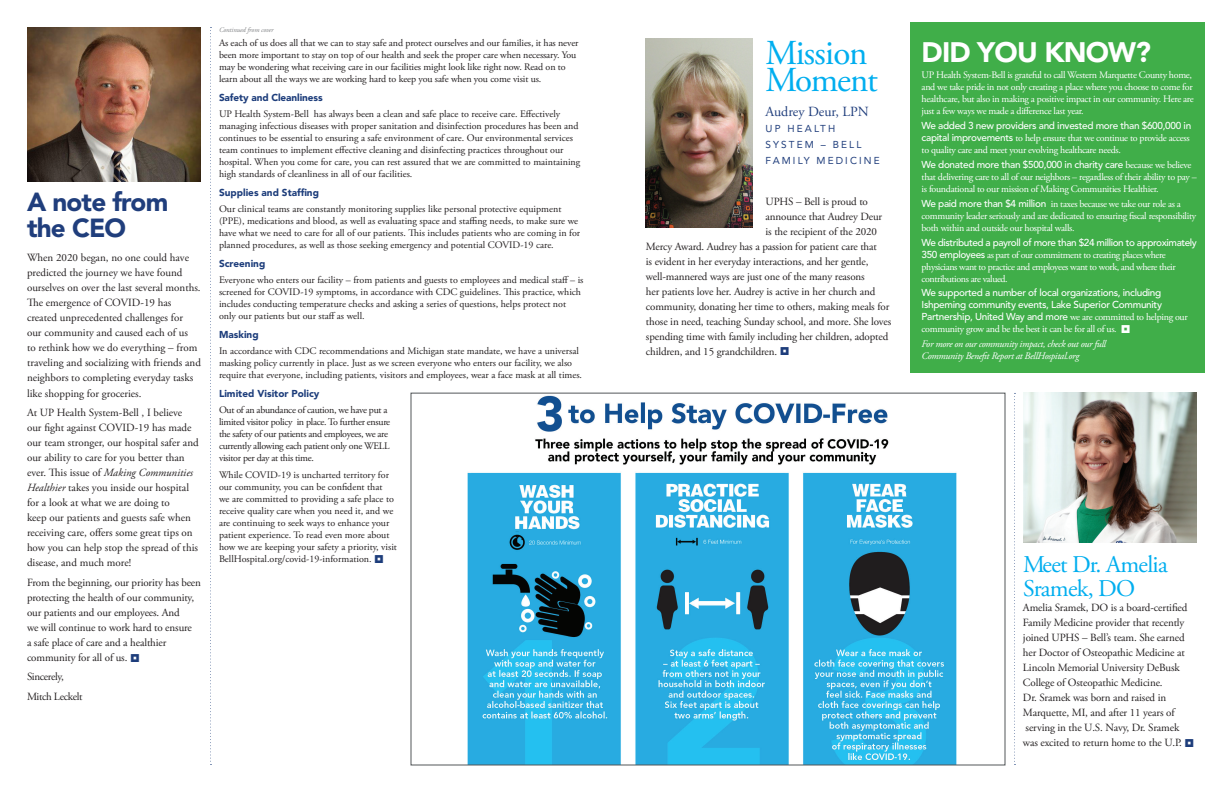
<style>
.page{position:relative;width:1224px;height:792px;background:#fff}
.page>*{position:absolute;margin:0;border:0;box-sizing:border-box;transform-origin:0 0}
.t1{font:35px/27px "Adobe Garamond Pro";letter-spacing:-.04em;color:#00aeef}
.t2{font:900 28px "Avenir LT Pro";letter-spacing:-.03em;color:#fff}
.t3{font:900 26px/26px "Avenir LT Pro";letter-spacing:-.03em;color:#203e7c}
.t4{font:24px/24px "Adobe Garamond Pro";letter-spacing:-.03em;color:#00aeef}
.t5{font:14px "Adobe Garamond Pro";color:#203e7c}
.t6{font:11px/15px "Adobe Garamond Pro";letter-spacing:-.01em;color:#231f20}
.t7{font:11px/19.5px "Adobe Garamond Pro";letter-spacing:-.03em;color:#231f20}
.t8{font:10px/12px "Adobe Garamond Pro";color:#231f20}
.t9{font:10px/12px "Adobe Garamond Pro";letter-spacing:-.03em;color:#fff}
.t10{font:500 10px/12px "Avenir LT Pro";letter-spacing:-.03em;color:#fff}
.t11{font:10px/12px "Adobe Garamond Pro";letter-spacing:-.03em;color:#231f20}
.t12{font:italic 10px/12px "Adobe Garamond Pro";letter-spacing:-.03em;color:#fff}
.t13{font:900 10px "Avenir LT Pro";color:#1d3d7b}
.t14{font:10px/16px "Avenir LT Pro";letter-spacing:.21em;color:#203e7c}
.t15{font:italic 7px "Adobe Garamond Pro";letter-spacing:-.01em;color:#808285}
.s1{font-style:italic}
.s2{font-family:"Avenir LT Pro";font-weight:500}
.s3{font-family:"Adobe Garamond Pro";font-weight:400}
</style>
<div class="page">
<svg style="left:210px;top:27px;width:1px;height:738px"></svg>
<img style="left:28px;top:27px;width:172px;height:154px">
<img style="left:467px;top:395px;width:490px;height:369px">
<div style="left:910px;top:23px;width:295px;height:350px;background:#40ae49"></div>
<svg style="left:1014px;top:393px;width:1px;height:372px"></svg>
<img style="left:1023px;top:393px;width:174px;height:150px">
<img style="left:646px;top:39px;width:106px;height:189px">
<h3 class="t3" style="left:27px;top:189px;width:143px">A note from the CEO</h3>
<p class="t6" style="left:27px;top:251px;width:175px">When 2020 began, no one could have predicted the journey we have found ourselves on over the last several months.<br>The emergence of COVID-19 has created unprecedented challenges for<br>our community and caused each of us<br>to rethink how we do everything – from traveling and socializing with friends and neighbors to completing everyday tasks like shopping for groceries.</p>
<p class="t6" style="left:27px;top:405px;width:173px">At UP Health System-Bell , I believe our fight against COVID-19 has made our team stronger, our hospital safer and our ability to care for you better than ever. This issue of <span class="s1">Making Communities Healthier</span> takes you inside our hospital for a look at what we are doing to<br>keep our patients and guests safe when receiving care, offers some great tips on how you can help stop the spread of this disease, and much more!</p>
<p class="t6" style="left:27px;top:575px;width:176px">From the beginning, our priority has been protecting the health of our community, our patients and our employees. And<br>we will continue to work hard to ensure<br>a safe place of care and a healthier community for all of us.</p>
<p class="t7" style="left:27px;top:667px;width:57px">Sincerely,<br>Mitch Leckelt</p>
<p class="t15" style="left:219px;top:26px;width:56px">Continued from cover</p>
<p class="t8" style="left:219px;top:37px;width:361px">As each of us does all that we can to stay safe and protect ourselves and our families, it has never been more important to stay on top of our health and seek the proper care when necessary. You may be wondering what receiving care in our facilities might look like right now. Read on to learn about all the ways we are working hard to keep you safe when you come visit us.</p>
<p class="t13" style="left:219px;top:91px;width:105px">Safety and Cleanliness</p>
<p class="t8" style="left:219px;top:108px;width:363px">UP Health System-Bell has always been a clean and safe place to receive care. Effectively managing infectious diseases with proper sanitation and disinfection procedures has been and continues to be essential to ensuring a safe environment of care. Our environmental services team continues to implement effective cleaning and disinfecting practices throughout our hospital. When you come for care, you can rest assured that we are committed to maintaining high standards of cleanliness in all of our facilities.</p>
<p class="t13" style="left:219px;top:186px;width:102px">Supplies and Staffing</p>
<p class="t8" style="left:219px;top:203px;width:363px">Our clinical teams are constantly monitoring supplies like personal protective equipment (PPE), medications and blood, as well as evaluating space and staffing needs, to make sure we have what we need to care for all of our patients. This includes patients who are coming in for planned procedures, as well as those seeking emergency and potential COVID-19 care.</p>
<p class="t13" style="left:219px;top:257px;width:48px">Screening</p>
<p class="t8" style="left:219px;top:274px;width:366px">Everyone who enters our facility – from patients and guests to employees and medical staff – is screened for COVID-19 symptoms, in accordance with CDC guidelines. This practice, which includes conducting temperature checks and asking a series of questions, helps protect not only our patients but our staff as well.</p>
<p class="t13" style="left:219px;top:328px;width:41px">Masking</p>
<p class="t8" style="left:219px;top:345px;width:365px">In accordance with CDC recommendations and Michigan state mandate, we have a universal masking policy currently in place. Just as we screen everyone who enters our facility, we also require that everyone, including patients, visitors and employees, wear a face mask at all times.</p>
<p class="t13" style="left:219px;top:387px;width:102px">Limited Visitor Policy</p>
<p class="t11" style="left:219px;top:404px;width:173px">Out of an abundance of caution, we have put a limited visitor policy in place. To further ensure the safety of our patients and employees, we are currently allowing each patient only one WELL visitor per day at this time.</p>
<p class="t8" style="left:219px;top:469px;width:180px">While COVID-19 is uncharted territory for our community, you can be confident that<br>we are committed to providing a safe place to receive quality care when you need it, and we are continuing to seek ways to enhance your patient experience. To read even more about how we are keeping your safety a priority, visit BellHospital.org/covid-19-information.</p>
<h1 class="t1" style="left:766px;top:41px;width:114px">Mission<br>Moment</h1>
<h3 class="t5" style="left:766px;top:103px;width:105px">Audrey Deur, LPN</h3>
<p class="t14" style="left:766px;top:121px;width:116px">UP HEALTH<br>SYSTEM – BELL<br>FAMILY MEDICINE</p>
<p class="t6" style="left:766px;top:195px;width:104px">UPHS – Bell is proud to</p>
<p class="t6" style="left:766px;top:210px;width:118px">announce that Audrey Deur</p>
<p class="t6" style="left:766px;top:225px;width:113px">is the recipient of the 2020</p>
<p class="t6" style="left:646px;top:240px;width:232px">Mercy Award. Audrey has a passion for patient care that</p>
<p class="t6" style="left:646px;top:255px;width:224px">is evident in her everyday interactions, and her gentle,</p>
<p class="t6" style="left:646px;top:270px;width:220px">well-mannered ways are just one of the many reasons</p>
<p class="t6" style="left:646px;top:285px;width:231px">her patients love her. Audrey is active in her church and</p>
<p class="t6" style="left:646px;top:300px;width:245px">community, donating her time to others, making meals for</p>
<p class="t6" style="left:646px;top:315px;width:247px">those in need, teaching Sunday school, and more. She loves</p>
<p class="t6" style="left:646px;top:330px;width:244px">spending time with family including her children, adopted</p>
<p class="t6" style="left:646px;top:345px;width:133px">children, and 15 grandchildren.</p>
<h2 class="t2" style="left:922px;top:35px;width:231px">DID YOU KNOW?</h2>
<p class="t9" style="left:922px;top:69px;width:274px">UP Health System-Bell is grateful to call Western Marquette County home, and we take pride in not only creating a place where you choose to come for healthcare, but also in making a positive impact in our community. Here are just a few ways we made a difference last year.</p>
<p class="t10" style="left:922px;top:120px;width:271px">We added 3 new providers and invested more than $600,000 in</p>
<p class="t9" style="left:922px;top:132px;width:270px"><span class="s2">capital improvements</span> to help ensure that we continue to provide access to quality care and meet your evolving healthcare needs.</p>
<p class="t10" style="left:922px;top:159px;width:271px">We donated more than $500,000 in charity care <span class="s3">because we believe</span></p>
<p class="t9" style="left:922px;top:171px;width:277px">that delivering care to all of our neighbors – regardless of their ability to pay – is foundational to our mission of Making Communities Healthier.</p>
<p class="t9" style="left:922px;top:198px;width:276px"><span class="s2">We paid more than $4 million</span> in taxes because we take our role as a community leader seriously and are dedicated to ensuring fiscal responsibility both within and outside our hospital walls.</p>
<p class="t10" style="left:922px;top:236px;width:277px">We distributed a payroll of more than $24 million to approximately</p>
<p class="t9" style="left:922px;top:249px;width:256px"><span class="s2">350 employees</span> as part of our commitment to creating places where physicians want to practice and employees want to work, and where their contributions are valued.</p>
<p class="t10" style="left:922px;top:287px;width:268px">We supported a number of local organizations, including<br>Ishpeming community events, Lake Superior Community<br>Partnership, United Way and more <span class="s3">we are committed to helping our</span></p>
<p class="t9" style="left:922px;top:324px;width:197px">community grow and be the best it can be for all of us.</p>
<p class="t12" style="left:922px;top:338px;width:186px">For more on our community impact, check out our full<br>Community Benefit Report at BellHospital.org</p>
<h3 class="t4" style="left:1023px;top:553px;width:146px">Meet Dr. Amelia<br>Sramek, DO</h3>
<p class="t6" style="left:1023px;top:600px;width:166px">Amelia Sramek, DO is a board-certified Family Medicine provider that recently joined UPHS – Bell’s team. She earned her Doctor of Osteopathic Medicine at Lincoln Memorial University DeBusk College of Osteopathic Medicine.<br>Dr. Sramek was born and raised in Marquette, MI, and after 11 years of serving in the U.S. Navy, Dr. Sramek was excited to return home to the U.P.</p>
</div>
